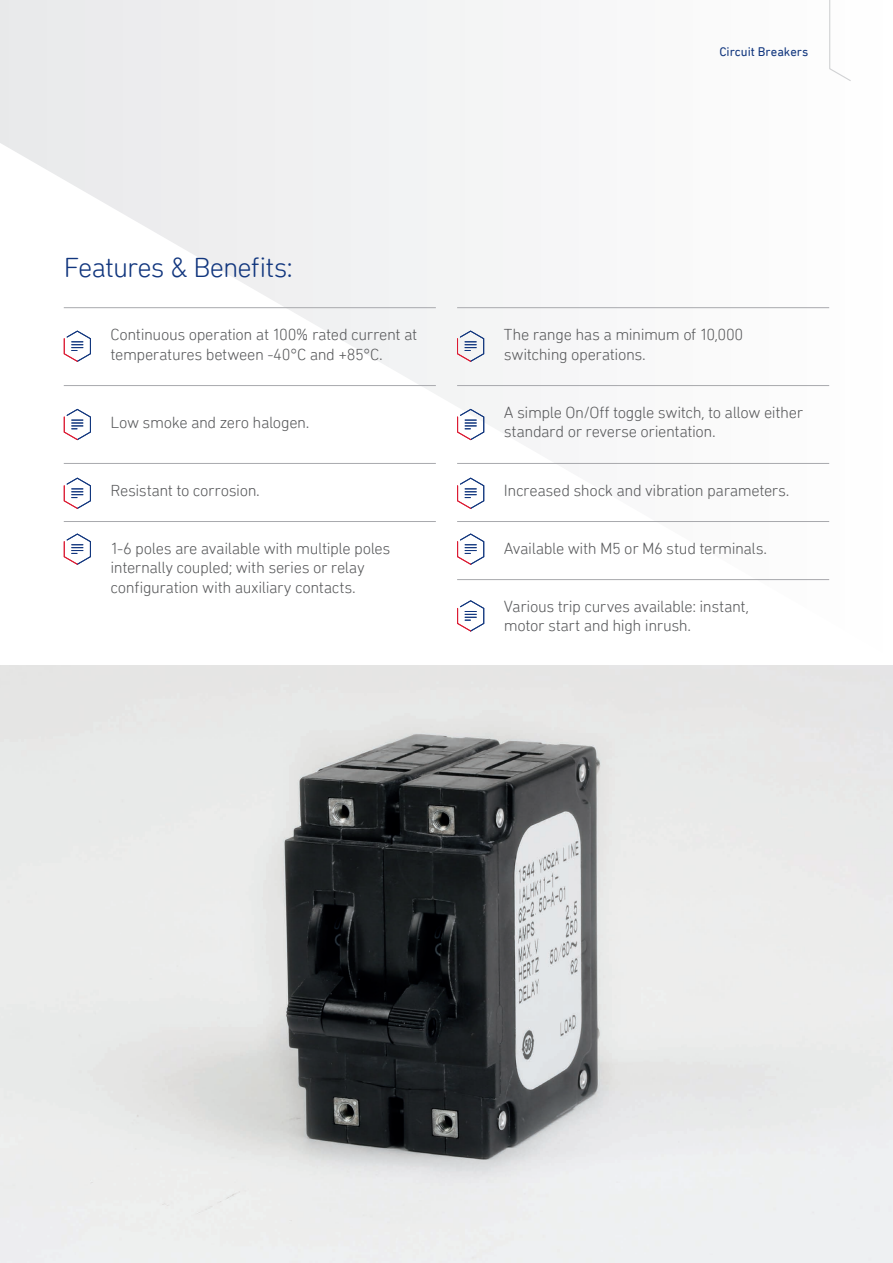
<style>
.page{position:relative;width:893px;height:1263px;background:#fff}
.page>*{position:absolute;margin:0;border:0;box-sizing:border-box;transform-origin:0 0}
.t1{font:300 28.5px "DIN Next Rounded LT Pro";letter-spacing:-.035em;color:#11367e}
.t2{font:300 16.5px/19.8px "DIN Next Rounded LT Pro";letter-spacing:-.025em;color:#57585a}
.t3{font:12.75px "DIN Next Rounded LT Pro";color:#11367e}
</style>
<div class="page">
<svg style="left:0;top:0;width:830px;height:581px"></svg>
<svg style="left:829px;top:0;width:22px;height:82px"></svg>
<img style="left:0;top:666px;width:893px;height:597px">
<hr style="left:64px;top:307px;width:372px;height:1px;background:#a8a9ad">
<hr style="left:64px;top:385px;width:372px;height:1px;background:#a8a9ad">
<hr style="left:64px;top:463px;width:372px;height:1px;background:#a8a9ad">
<hr style="left:64px;top:521px;width:372px;height:1px;background:#a8a9ad">
<hr style="left:457px;top:307px;width:372px;height:1px;background:#a8a9ad">
<hr style="left:457px;top:385px;width:372px;height:1px;background:#a8a9ad">
<hr style="left:457px;top:463px;width:372px;height:1px;background:#a8a9ad">
<hr style="left:457px;top:521px;width:372px;height:1px;background:#a8a9ad">
<hr style="left:457px;top:579px;width:372px;height:1px;background:#a8a9ad">
<svg style="left:63px;top:330px;width:28px;height:33px"></svg>
<svg style="left:63px;top:408px;width:28px;height:33px"></svg>
<svg style="left:63px;top:477px;width:28px;height:33px"></svg>
<svg style="left:63px;top:533px;width:28px;height:33px"></svg>
<svg style="left:457px;top:330px;width:28px;height:33px"></svg>
<svg style="left:457px;top:408px;width:28px;height:33px"></svg>
<svg style="left:457px;top:477px;width:28px;height:33px"></svg>
<svg style="left:457px;top:533px;width:28px;height:33px"></svg>
<svg style="left:457px;top:600px;width:28px;height:32px"></svg>
<h1 class="t1" style="left:64px;top:250px;width:231px">Features &amp; Benefits:</h1>
<p class="t2" style="left:111px;top:324px;width:308px">Continuous operation at 100% rated current at temperatures between -40°C and +85°C.</p>
<p class="t2" style="left:111px;top:413px;width:200px">Low smoke and zero halogen.</p>
<p class="t2" style="left:111px;top:480px;width:151px">Resistant to corrosion.</p>
<p class="t2" style="left:111px;top:538px;width:281px">1-6 poles are available with multiple poles internally coupled; with series or relay configuration with auxiliary contacts.</p>
<p class="t3" style="left:719px;top:44px;width:90px">Circuit Breakers</p>
<p class="t2" style="left:504px;top:324px;width:241px">The range has a minimum of 10,000 switching operations.</p>
<p class="t2" style="left:504px;top:402px;width:301px">A simple On/Off toggle switch, to allow either standard or reverse orientation.</p>
<p class="t2" style="left:504px;top:480px;width:287px">Increased shock and vibration parameters.</p>
<p class="t2" style="left:504px;top:538px;width:265px">Available with M5 or M6 stud terminals.</p>
<p class="t2" style="left:504px;top:596px;width:246px">Various trip curves available: instant, motor start and high inrush.</p>
</div>
